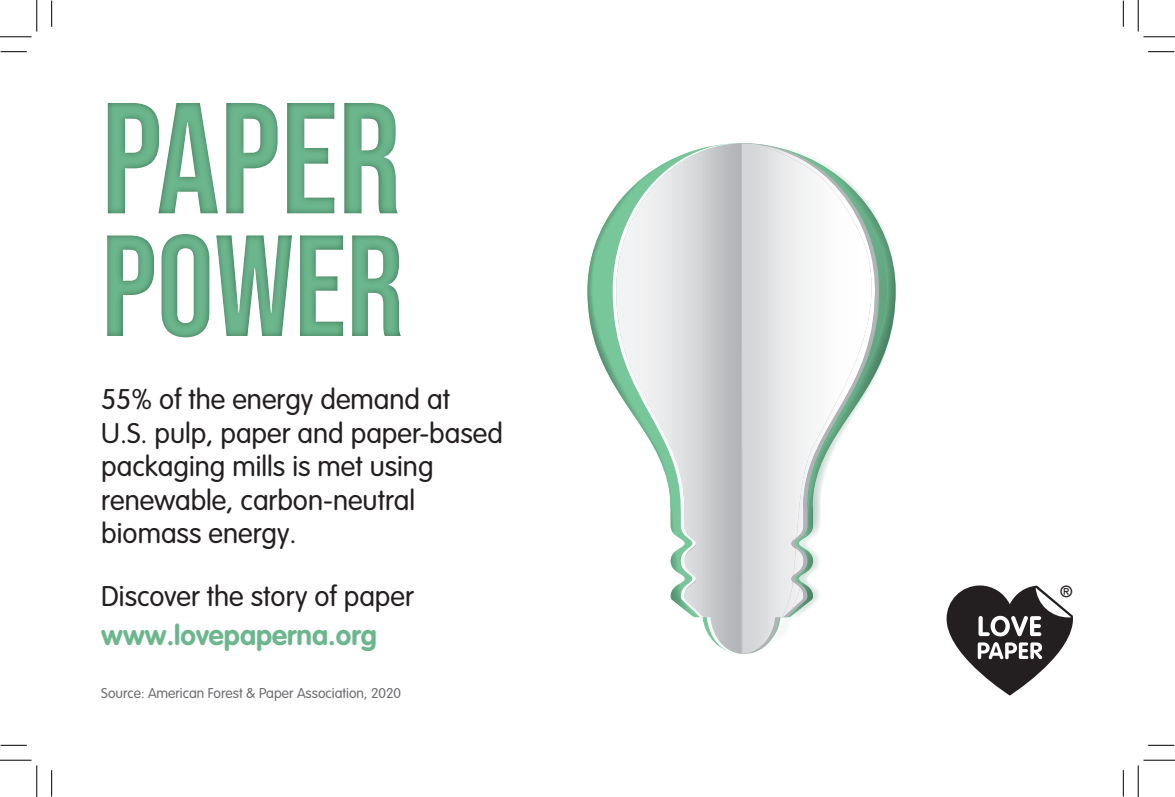
<style>
.page{position:relative;width:1175px;height:797px;background:#fff}
.page>*{position:absolute;margin:0;border:0;box-sizing:border-box;transform-origin:0 0}
.t1{font:300 32.73px "VAG Rounded LT Pro";color:#231f20}
.t2{font:300 28px/33.6px "VAG Rounded LT Pro";color:#231f20}
.t3{font:700 28px "VAG Rounded LT Pro";color:#6cb68d}
.t4{font:300 14px "VAG Rounded LT Pro";color:#6c6d70}
</style>
<div class="page">
<svg style="left:946px;top:585px;width:126px;height:110px"></svg>
<img style="left:108px;top:103px;width:289px;height:110px">
<img style="left:107px;top:234px;width:293px;height:103px">
<svg style="left:587px;top:292px;width:25px;height:89px"></svg>
<img style="left:587px;top:211px;width:25px;height:81px">
<img style="left:881px;top:225px;width:15px;height:140px">
<svg style="left:612px;top:143px;width:129px;height:474px"></svg>
<svg style="left:741px;top:143px;width:78px;height:469px;background:#d3d5d6"></svg>
<img style="left:761px;top:145px;width:120px;height:392px">
<img style="left:777px;top:149px;width:19px;height:8px">
<svg style="left:707px;top:525px;width:97px;height:129px;background:#d3d6d6"></svg>
<svg style="left:1px;top:51px;width:26px;height:1px"></svg>
<svg style="left:1148px;top:51px;width:26px;height:1px"></svg>
<svg style="left:1px;top:744px;width:26px;height:1px"></svg>
<svg style="left:1148px;top:744px;width:26px;height:1px"></svg>
<svg style="left:51px;top:1px;width:1px;height:26px"></svg>
<svg style="left:51px;top:770px;width:1px;height:26px"></svg>
<svg style="left:1122px;top:1px;width:1px;height:26px"></svg>
<svg style="left:1122px;top:770px;width:1px;height:26px"></svg>
<hr style="left:0;top:36px;width:32px;height:1px;background:#000">
<hr style="left:1143px;top:36px;width:31px;height:1px;background:#000">
<hr style="left:0;top:759px;width:32px;height:1px;background:#000">
<hr style="left:1143px;top:759px;width:31px;height:1px;background:#000">
<hr style="left:36px;top:0;width:1px;height:32px;background:#000">
<hr style="left:36px;top:765px;width:1px;height:31px;background:#000">
<hr style="left:1137px;top:0;width:1px;height:32px;background:#000">
<hr style="left:1137px;top:765px;width:1px;height:31px;background:#000">
<p class="t2" style="left:101px;top:383px;width:403px">55% of the energy demand at<br>U.S. pulp, paper and paper-based packaging mills is met using renewable, carbon-neutral biomass energy.</p>
<p class="t2" style="left:101px;top:580px;width:314px">Discover the story of paper</p>
<p class="t3" style="left:101px;top:616px;width:277px">www.lovepaperna.org</p>
<p class="t4" style="left:101px;top:684px;width:301px">Source: American Forest &amp; Paper Association, 2020</p>
<p class="t1" style="left:1059px;top:578px;width:15px">®</p>
</div>
